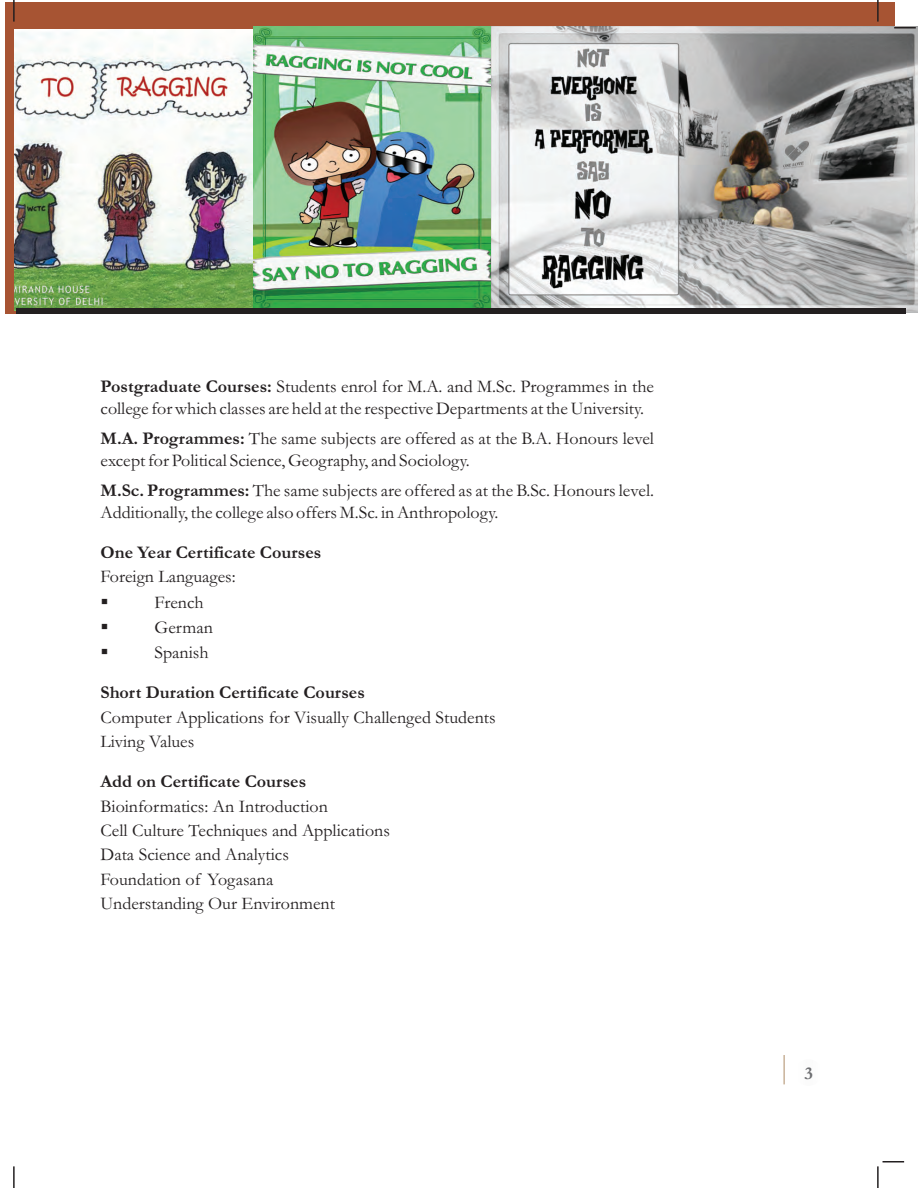
<style>
.page{position:relative;width:918px;height:1188px;background:#fff}
.page>*{position:absolute;margin:0;border:0;box-sizing:border-box;transform-origin:0 0}
.t1{font:18px/24.3px "Garamond";color:#231f20}
.t2{font:700 18px/24.3px "Garamond";color:#231f20}
.t3{font:700 18px "Garamond";color:#6c6d70}
.s1{font-weight:700}
.s2{font-weight:400}
</style>
<div class="page">
<div style="left:5px;top:2px;width:890px;height:312px;background:#a75433"></div>
<img style="left:15px;top:30px;width:239px;height:281px">
<img style="left:254px;top:27px;width:664px;height:285px">
<div style="left:17px;top:308px;width:889px;height:6px;background:#231f20"></div>
<hr style="left:13px;top:0;width:2px;height:22px;background:#231f20">
<hr style="left:13px;top:1166px;width:2px;height:22px;background:#231f20">
<hr style="left:877px;top:0;width:2px;height:22px;background:#231f20">
<svg style="left:894px;top:27px;width:22px;height:1px"></svg>
<svg style="left:883px;top:1161px;width:21px;height:1px"></svg>
<hr style="left:877px;top:1166px;width:2px;height:22px;background:#231f20">
<hr style="left:783px;top:1055px;width:2px;height:29px;background:#c9b299">
<p class="t1" style="left:101px;top:378px;width:555px;line-height:21.6px"><span class="s1">Postgraduate Courses:</span> Students enrol for M.A. and M.Sc. Programmes in the college for which classes are held at the respective Departments at the University.</p>
<p class="t1" style="left:101px;top:430px;width:555px;line-height:21.6px"><span class="s1">M.A. Programmes:</span> The same subjects are offered as at the B.A. Honours level except for Political Science, Geography, and Sociology.</p>
<p class="t1" style="left:101px;top:482px;width:555px;line-height:21.6px"><span class="s1">M.Sc. Programmes:</span> The same subjects are offered as at the B.Sc. Honours level.<br>Additionally, the college also offers M.Sc. in Anthropology.</p>
<p class="t2" style="left:100px;top:542px;width:222px">One Year Certificate Courses<br><span class="s2">Foreign Languages:</span></p>
<p class="t1" style="left:100px;top:592px;width:105px">▪ French</p>
<p class="t1" style="left:100px;top:617px;width:114px">▪ German</p>
<p class="t1" style="left:100px;top:642px;width:110px">▪ Spanish</p>
<p class="t2" style="left:100px;top:683px;width:266px">Short Duration Certificate Courses</p>
<p class="t1" style="left:100px;top:707px;width:397px">Computer Applications for Visually Challenged Students<br>Living Values</p>
<p class="t2" style="left:100px;top:772px;width:207px">Add on Certificate Courses</p>
<p class="t1" style="left:100px;top:796px;width:291px">Bioinformatics: An Introduction<br>Cell Culture Techniques and Applications<br>Data Science and Analytics<br>Foundation of Yogasana<br>Understanding Our Environment</p>
<p class="t3" style="left:804px;top:1067px;width:10px">3</p>
</div>
